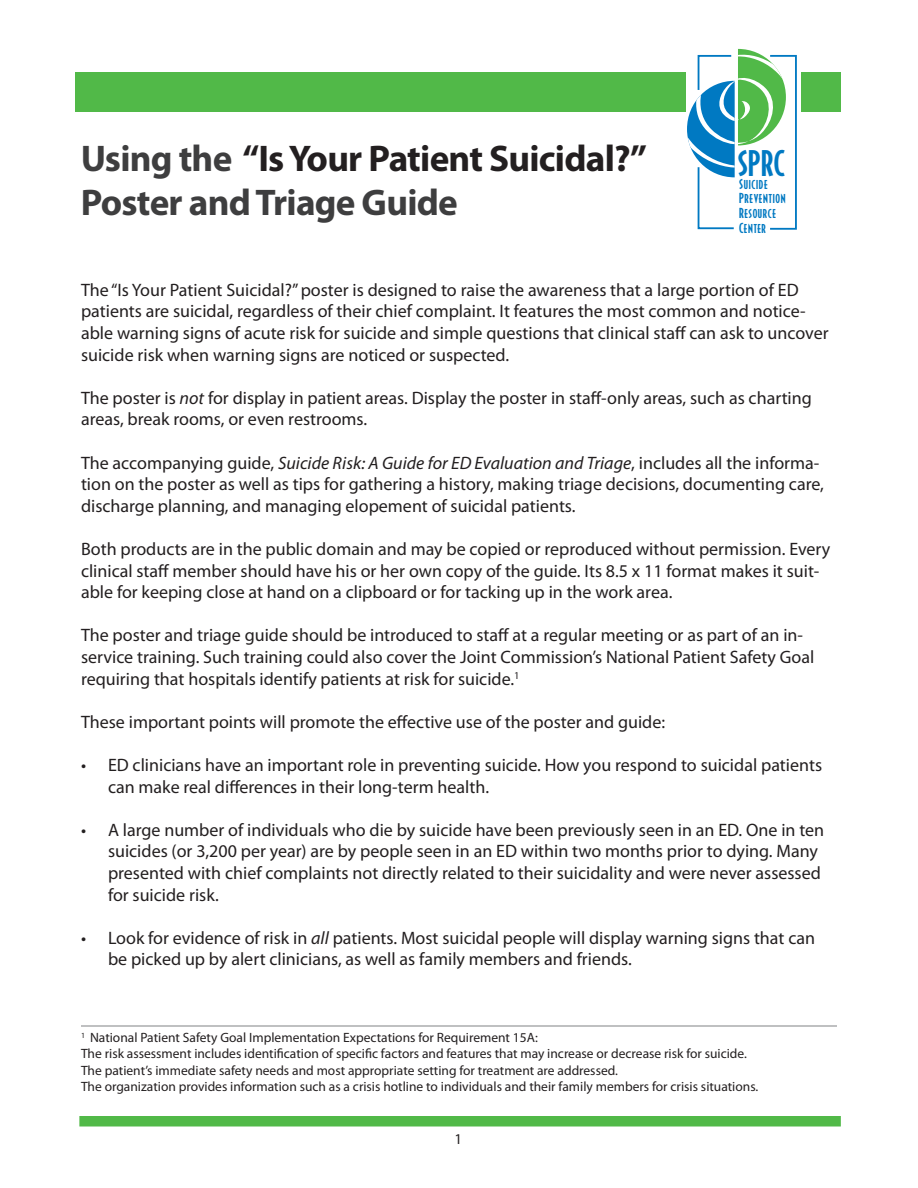
<style>
.page{position:relative;width:918px;height:1188px;background:#fff}
.page>*{position:absolute;margin:0;border:0;box-sizing:border-box;transform-origin:0 0}
.t1{font:700 37.2px/44.7px "Myriad Pro";letter-spacing:-.02em;color:#3e3e3f}
.t2{font:33.75px "Decotura ICG";color:#0079c2}
.t3{font:18px/21.6px "Myriad Pro";color:#231f20}
.t4{font:15px "Myriad Pro";color:#231f20}
.footnote{font:13.5px "Myriad Pro";color:#231f20}
.t5{font:13.2px/14.5px "Decotura ICG";letter-spacing:.045em;color:#0079c2}
.s1{color:#231f20}
.s2{font-style:italic}
</style>
<div class="page">
<div style="left:79px;top:1116px;width:762px;height:10px;background:#51b948"></div>
<div style="left:76px;top:73px;width:765px;height:39px;background:#51b948"></div>
<div style="left:687px;top:53px;width:114px;height:89px;background:#fff"></div>
<svg style="left:687px;top:49px;width:110px;height:181px"></svg>
<hr style="left:81px;top:1026px;width:756px;height:1px;background:#808285">
<p class="t1" style="left:81px;top:135px;width:568px">Using the <span class="s1">“Is Your Patient Suicidal?”<br></span>Poster and Triage Guide</p>
<p class="t2" style="left:738px;top:142px;width:49px">SPRC</p>
<p class="t5" style="left:739px;top:177px;width:48px">Suicide<br>Prevention<br>Resource<br>Center</p>
<p class="t3" style="left:81px;top:279px;width:749px">The “Is Your Patient Suicidal?” poster is designed to raise the awareness that a large portion of ED patients are suicidal, regardless of their chief complaint. It features the most common and notice&shy;able warning signs of acute risk for suicide and simple questions that clinical staff can ask to uncover suicide risk when warning signs are noticed or suspected.</p>
<p class="t3" style="left:81px;top:387px;width:732px">The poster is <span class="s2">not</span> for display in patient areas. Display the poster in staff-only areas, such as charting areas, break rooms, or even restrooms.</p>
<p class="t3" style="left:81px;top:451px;width:744px">The accompanying guide, <span class="s2">Suicide Risk: A Guide for ED Evaluation and Triage</span>, includes all the informa&shy;tion on the poster as well as tips for gathering a history, making triage decisions, documenting care, discharge planning, and managing elopement of suicidal patients.</p>
<p class="t3" style="left:81px;top:538px;width:751px">Both products are in the public domain and may be copied or reproduced without permission. Every clinical staff member should have his or her own copy of the guide. Its 8.5 x 11 format makes it suit&shy;able for keeping close at hand on a clipboard or for tacking up in the work area.</p>
<p class="t3" style="left:81px;top:624px;width:735px">The poster and triage guide should be introduced to staff at a regular meeting or as part of an in&shy;service training. Such training could also cover the Joint Commission’s National Patient Safety Goal requiring that hospitals identify patients at risk for suicide.<sup>1</sup></p>
<p class="t3" style="left:81px;top:711px;width:586px">These important points will promote the effective use of the poster and guide:</p>
<p class="t3" style="left:108px;top:754px;width:716px;text-indent:-27px">• ED clinicians have an important role in preventing suicide. How you respond to suicidal patients can make real differences in their long-term health.</p>
<p class="t3" style="left:108px;top:819px;width:718px;text-indent:-27px">• A large number of individuals who die by suicide have been previously seen in an ED. One in ten suicides (or 3,200 per year) are by people seen in an ED within two months prior to dying. Many presented with chief complaints not directly related to their suicidality and were never assessed for suicide risk.</p>
<p class="t3" style="left:108px;top:927px;width:709px;text-indent:-27px">• Look for evidence of risk in <span class="s2">all</span> patients. Most suicidal people will display warning signs that can be picked up by alert clinicians, as well as family members and friends.</p>
<p class="footnote" style="left:81px;top:1029px;width:458px"><sup>1</sup> National Patient Safety Goal Implementation Expectations for Requirement 15A:</p>
<p class="footnote" style="left:81px;top:1046px;width:667px">The risk assessment includes identification of specific factors and features that may increase or decrease risk for suicide.</p>
<p class="footnote" style="left:81px;top:1062px;width:539px">The patient’s immediate safety needs and most appropriate setting for treatment are addressed.</p>
<p class="footnote" style="left:81px;top:1078px;width:679px">The organization provides information such as a crisis hotline to individuals and their family members for crisis situations.</p>
<p class="t4" style="left:454px;top:1129px;width:9px">1</p>
</div>
